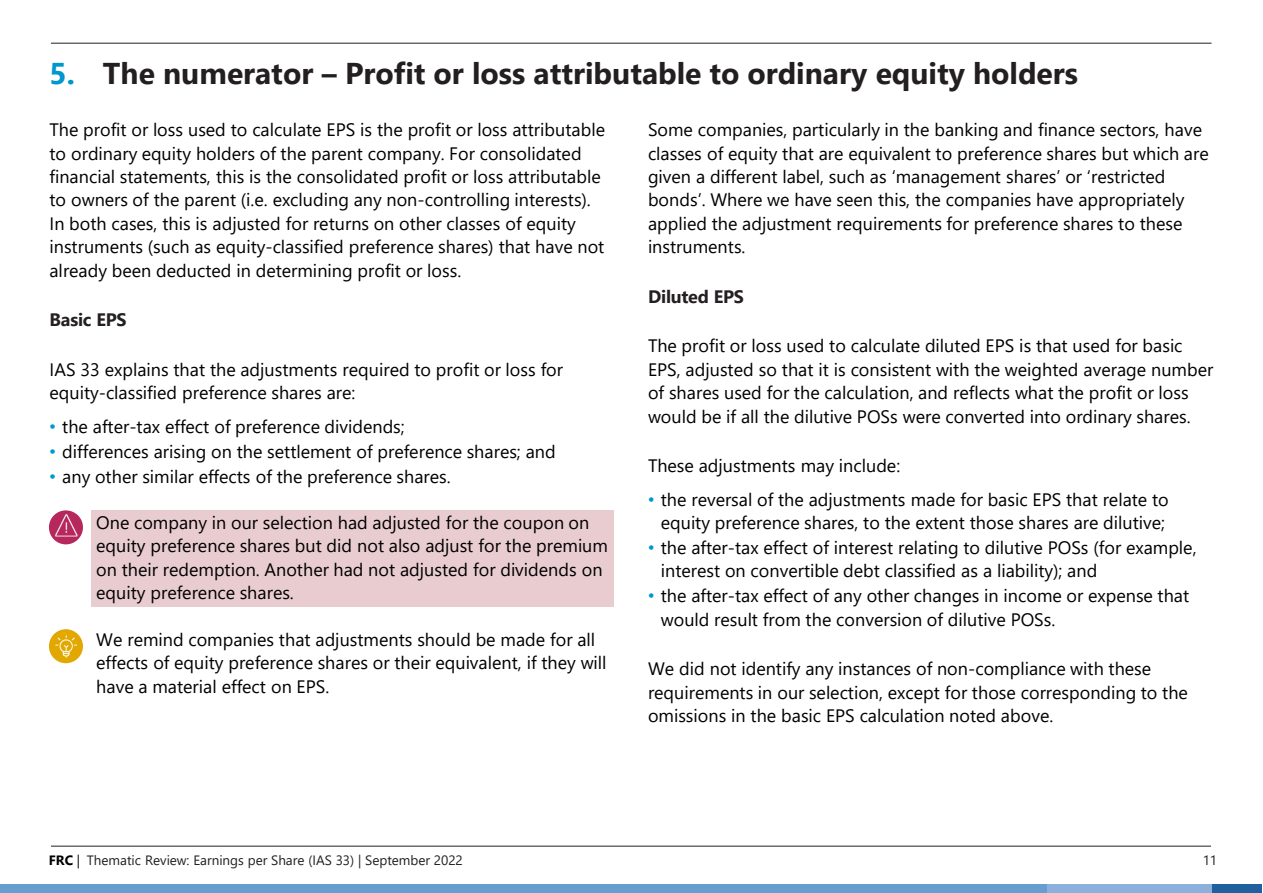
<style>
.page{position:relative;width:1263px;height:893px;background:#fff}
.page>*{position:absolute;margin:0;border:0;box-sizing:border-box;transform-origin:0 0}
.t1{font:700 30px "Segoe UI";color:#231f20}
.t2{font:18px/23.4px "Segoe UI";color:#000}
.t3{font:700 18px "Segoe UI";letter-spacing:-.015em;color:#231f22}
.t4{font:13.5px "Segoe UI";letter-spacing:-.005em;color:#231f20}
.t5{font:700 13.5px "Segoe UI";color:#000}
.s1{color:#0097ce}
.s2{font-family:"Arial";color:#0097ce}
.s3{font-weight:400}
</style>
<div class="page">
<hr style="left:51px;top:43px;width:1161px;height:1px;background:#231f20">
<hr style="left:51px;top:846px;width:1160px;height:1px;background:#231f20">
<div style="left:0;top:884px;width:1047px;height:9px;background:#669ed0"></div>
<div style="left:1047px;top:884px;width:166px;height:9px;background:#8bb0dc"></div>
<div style="left:1213px;top:884px;width:49px;height:9px;background:#20609f"></div>
<div style="left:91px;top:510px;width:523px;height:97px;background:#e9cccf"></div>
<div style="left:49px;top:629px;width:34px;height:34px;background:#e2a800;border-radius:50%"></div>
<img style="left:55px;top:636px;width:21px;height:22px">
<div style="left:49px;top:510px;width:34px;height:34px;background:#b6285b;border-radius:50%"></div>
<img style="left:55px;top:514px;width:22px;height:23px">
<h2 class="t1" style="left:50px;top:51px;width:1030px"><span class="s1">5.</span> The numerator – Profit or loss attributable to ordinary equity holders</h2>
<p class="t2" style="left:50px;top:117px;width:557px">The profit or loss used to calculate EPS is the profit or loss attributable to ordinary equity holders of the parent company. For consolidated financial statements, this is the consolidated profit or loss attributable to owners of the parent (i.e. excluding any non-controlling interests).<br>In both cases, this is adjusted for returns on other classes of equity instruments (such as equity-classified preference shares) that have not already been deducted in determining profit or loss.</p>
<p class="t3" style="left:50px;top:307px;width:79px">Basic EPS</p>
<p class="t2" style="left:50px;top:356px;width:515px">IAS 33 explains that the adjustments required to profit or loss for equity-classified preference shares are:</p>
<p class="t2" style="left:50px;top:414px;width:357px"><span class="s2">•</span> the after-tax effect of preference dividends;</p>
<p class="t2" style="left:50px;top:439px;width:508px"><span class="s2">•</span> differences arising on the settlement of preference shares; and</p>
<p class="t2" style="left:50px;top:463px;width:403px"><span class="s2">•</span> any other similar effects of the preference shares.</p>
<p class="t2" style="left:96px;top:510px;width:513px">One company in our selection had adjusted for the coupon on equity preference shares but did not also adjust for the premium on their redemption. Another had not adjusted for dividends on equity preference shares.</p>
<p class="t2" style="left:96px;top:627px;width:512px">We remind companies that adjustments should be made for all effects of equity preference shares or their equivalent, if they will have a material effect on EPS.</p>
<p class="t2" style="left:648px;top:117px;width:562px">Some companies, particularly in the banking and finance sectors, have classes of equity that are equivalent to preference shares but which are given a different label, such as ‘management shares’ or ‘restricted bonds’. Where we have seen this, the companies have appropriately applied the adjustment requirements for preference shares to these instruments.</p>
<p class="t3" style="left:648px;top:283px;width:97px">Diluted EPS</p>
<p class="t2" style="left:648px;top:333px;width:567px">The profit or loss used to calculate diluted EPS is that used for basic EPS, adjusted so that it is consistent with the weighted average number of shares used for the calculation, and reflects what the profit or loss would be if all the dilutive POSs were converted into ordinary shares.</p>
<p class="t2" style="left:648px;top:453px;width:254px">These adjustments may include:</p>
<p class="t2" style="left:648px;top:487px;width:522px;text-align:center"><span class="s2">•</span> the reversal of the adjustments made for basic EPS that relate to equity preference shares, to the extent those shares are dilutive;</p>
<p class="t2" style="left:661px;top:535px;width:537px;text-indent:-13px"><span class="s2">•</span> the after-tax effect of interest relating to dilutive POSs (for example, interest on convertible debt classified as a liability); and</p>
<p class="t2" style="left:661px;top:583px;width:530px;text-indent:-13px"><span class="s2">•</span> the after-tax effect of any other changes in income or expense that would result from the conversion of dilutive POSs.</p>
<p class="t2" style="left:648px;top:656px;width:542px">We did not identify any instances of non-compliance with these requirements in our selection, except for those corresponding to the omissions in the basic EPS calculation noted above.</p>
<p class="t5" style="left:49px;top:851px;width:33px">FRC <span class="s3">|</span></p>
<p class="t4" style="left:87px;top:851px;width:377px">Thematic Review: Earnings per Share (IAS 33) | September 2022</p>
<p class="t4" style="left:1203px;top:851px;width:16px">11</p>
</div>
